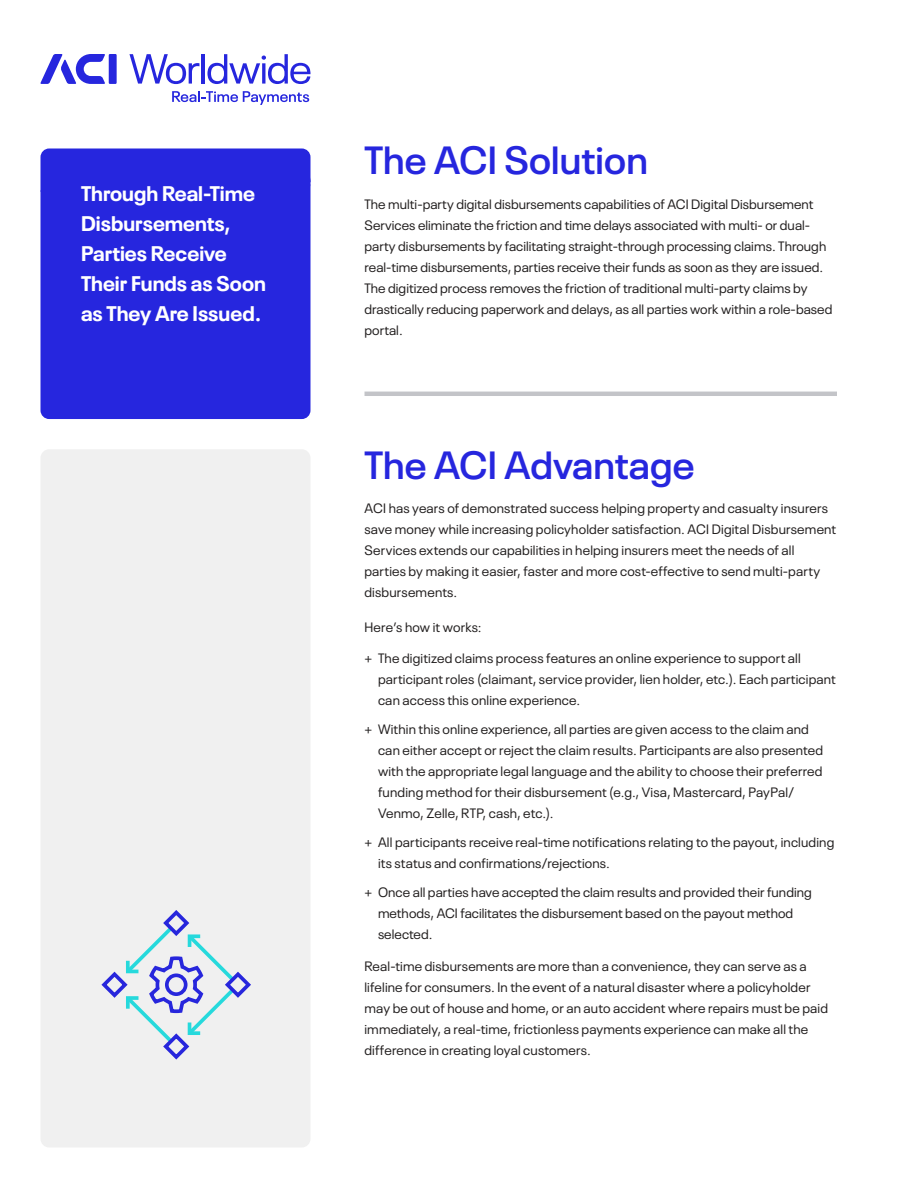
<style>
.page{position:relative;width:918px;height:1188px;background:#fff}
.page>*{position:absolute;margin:0;border:0;box-sizing:border-box;transform-origin:0 0}
.t1{font:600 39px "Neue Plak";letter-spacing:.005em;color:#2626de}
.t2{font:700 21px/30px "Neue Plak";color:#fff}
.t3{font:13.5px/21px "Neue Plak";letter-spacing:.01em;color:#221f1f}
</style>
<div class="page">
<div style="left:109px;top:54px;width:8px;height:30px;background:#2626de"></div>
<svg style="left:40px;top:54px;width:65px;height:30px"></svg>
<svg style="left:129px;top:54px;width:70px;height:30px"></svg>
<hr style="left:202px;top:54px;width:3px;height:30px;background:#2626de">
<svg style="left:207px;top:54px;width:103px;height:30px"></svg>
<svg style="left:172px;top:91px;width:137px;height:14px"></svg>
<div style="left:41px;top:449px;width:270px;height:698px;background:#f0f0f0;border-radius:9px"></div>
<svg style="left:101px;top:910px;width:150px;height:150px"></svg>
<hr style="left:365px;top:392px;width:472px;height:4px;background:#c3c4c8">
<svg style="left:40px;top:162px;width:1px;height:30px"></svg>
<div style="left:41px;top:148px;width:270px;height:271px;background:#2626de;border-radius:9px"></div>
<h2 class="t2" style="left:81px;top:180px;width:186px">Through Real-Time<br>Disbursements,<br>Parties Receive<br>Their Funds as Soon as They Are Issued.</h2>
<h1 class="t1" style="left:364px;top:146px;width:285px">The ACI Solution</h1>
<p class="t3" style="left:364px;top:195px;width:469px">The multi-party digital disbursements capabilities of ACI Digital Disbursement Services eliminate the friction and time delays associated with multi- or dual&shy;party disbursements by facilitating straight-through processing claims. Through real-time disbursements, parties receive their funds as soon as they are issued.<br>The digitized process removes the friction of traditional multi-party claims by drastically reducing paperwork and delays, as all parties work within a role-based portal.</p>
<h1 class="t1" style="left:364px;top:451px;width:332px">The ACI Advantage</h1>
<p class="t3" style="left:364px;top:499px;width:473px">ACI has years of demonstrated success helping property and casualty insurers save money while increasing policyholder satisfaction. ACI Digital Disbursement Services extends our capabilities in helping insurers meet the needs of all parties by making it easier, faster and more cost-effective to send multi-party disbursements.</p>
<p class="t3" style="left:364px;top:618px;width:119px">Here’s how it works:</p>
<p class="t3" style="left:378px;top:649px;width:459px;text-indent:-14px">+ The digitized claims process features an online experience to support all participant roles (claimant, service provider, lien holder, etc.). Each participant can access this online experience.</p>
<p class="t3" style="left:378px;top:720px;width:447px;text-indent:-14px">+ Within this online experience, all parties are given access to the claim and can either accept or reject the claim results. Participants are also presented with the appropriate legal language and the ability to choose their preferred funding method for their disbursement (e.g., Visa, Mastercard, PayPal/ Venmo, Zelle, RTP, cash, etc.).</p>
<p class="t3" style="left:378px;top:833px;width:458px;text-indent:-14px">+ All participants receive real-time notifications relating to the payout, including its status and confirmations/rejections.</p>
<p class="t3" style="left:378px;top:883px;width:435px;text-indent:-14px">+ Once all parties have accepted the claim results and provided their funding methods, ACI facilitates the disbursement based on the payout method selected.</p>
<p class="t3" style="left:365px;top:956px;width:465px">Real-time disbursements are more than a convenience, they can serve as a lifeline for consumers. In the event of a natural disaster where a policyholder may be out of house and home, or an auto accident where repairs must be paid immediately, a real-time, frictionless payments experience can make all the difference in creating loyal customers.</p>
</div>
